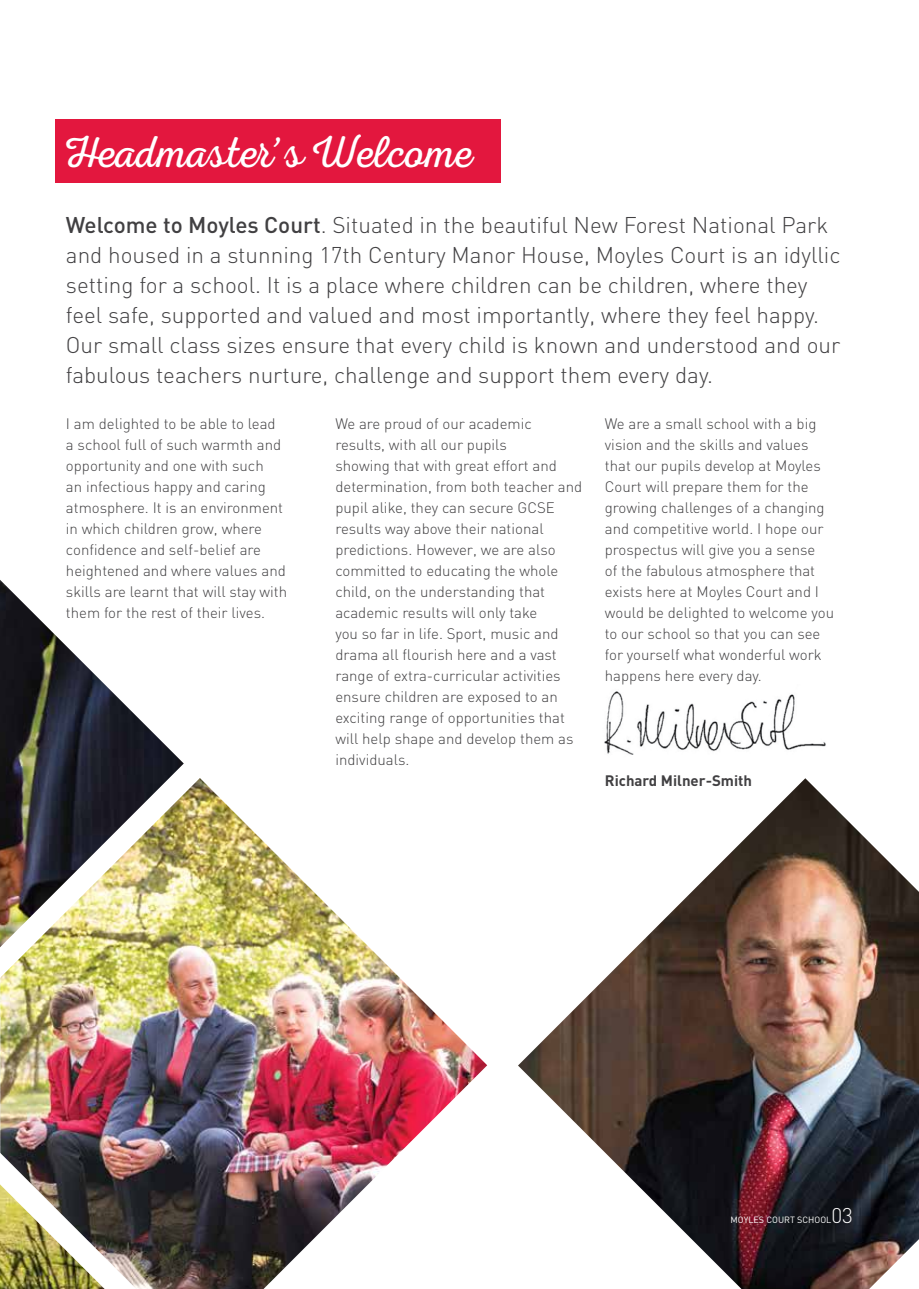
<style>
.page{position:relative;width:919px;height:1289px;background:#fff}
.page>*{position:absolute;margin:0;border:0;box-sizing:border-box;transform-origin:0 0}
.t1{font:45px "Nexa Rust Script L 0";color:#fff}
.t2{font:300 22.5px/30px "DIN";color:#414042}
.t3{font:300 21px "DIN";color:#fff}
.t4{font:300 15px/21px "DIN";color:#414042}
.t5{font:700 15px "DIN";color:#414042}
.t6{font:9px "DIN";color:#fff}
.s1{font-weight:500}
</style>
<div class="page">
<svg style="left:0;top:580px;width:184px;height:198px"></svg>
<img style="left:0;top:778px;width:487px;height:510px">
<img style="left:518px;top:778px;width:400px;height:510px">
<div style="left:55px;top:119px;width:445px;height:64px;background:#e3173e"></div>
<img style="left:604px;top:691px;width:222px;height:64px">
<h1 class="t1" style="left:66px;top:128px;width:408px">Headmaster s Welcome</h1>
<h1 class="t1" style="left:274px;top:101px;width:12px">,</h1>
<p class="t2" style="left:66px;top:210px;width:776px"><span class="s1">Welcome to Moyles Court</span>. Situated in the beautiful New Forest National Park and housed in a stunning 17th Century Manor House, Moyles Court is an idyllic setting for a school. It is a place where children can be children, where they feel safe, supported and valued and most importantly, where they feel happy.<br>Our small class sizes ensure that every child is known and understood and our fabulous teachers nurture, challenge and support them every day.</p>
<p class="t4" style="left:66px;top:413px;width:223px">I am delighted to be able to lead a school full of such warmth and opportunity and one with such<br>an infectious happy and caring atmosphere. It is an environment in which children grow, where confidence and self-belief are heightened and where values and skills are learnt that will stay with them for the rest of their lives.</p>
<p class="t4" style="left:335px;top:413px;width:248px">We are proud of our academic results, with all our pupils<br>showing that with great effort and determination, from both teacher and pupil alike, they can secure GCSE results way above their national predictions. However, we are also committed to educating the whole child, on the understanding that academic results will only take<br>you so far in life. Sport, music and drama all flourish here and a vast range of extra-curricular activities ensure children are exposed to an exciting range of opportunities that will help shape and develop them as individuals.</p>
<p class="t4" style="left:604px;top:413px;width:231px">We are a small school with a big vision and the skills and values that our pupils develop at Moyles<br>Court will prepare them for the growing challenges of a changing and competitive world. I hope our prospectus will give you a sense<br>of the fabulous atmosphere that exists here at Moyles Court and I would be delighted to welcome you to our school so that you can see for yourself what wonderful work happens here every day.</p>
<p class="t5" style="left:604px;top:771px;width:149px">Richard Milner-Smith</p>
<p class="t6" style="left:730px;top:1214px;width:102px">MOYLES COURT SCHOOL</p>
<h3 class="t3" style="left:831px;top:1202px;width:23px">03</h3>
</div>
